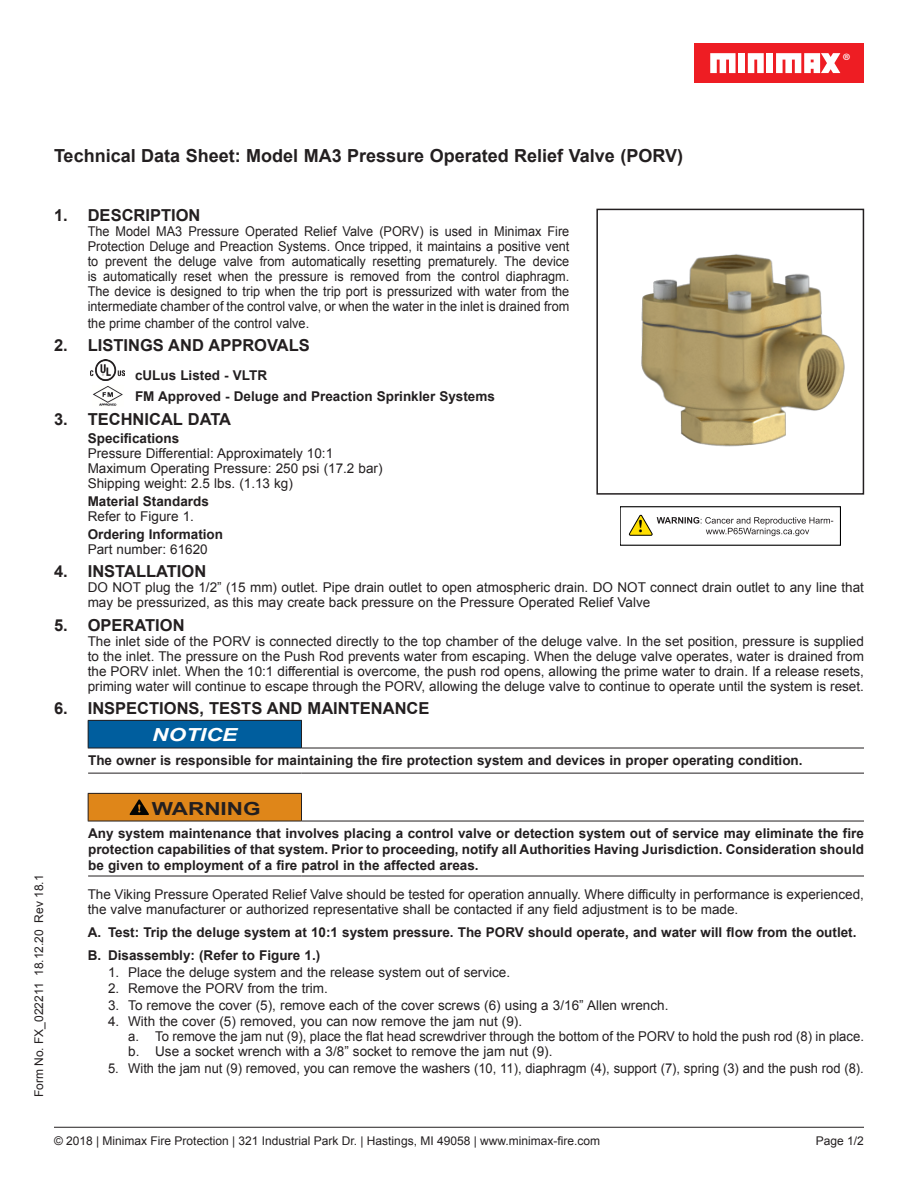
<style>
.page{position:relative;width:918px;height:1188px;background:#fff}
.page>*{position:absolute;margin:0;border:0;box-sizing:border-box;transform-origin:0 0}
.t1{font:19.65px "Myriad Pro";color:#fff}
.MX_Heading{font:700 18px "Arial";color:#231f20}
.MX_Heading-2{font:700 18px "Arial";color:#231f20;scale:1.25 1}
.t2{font:italic 700 18px "Arial";color:#fff;scale:1.25 1}
.t3{font:700 16.5px "Arial";color:#231f20}
.VK_body{font:13.5px/15px "Arial";color:#231f20}
.body{font:700 13.5px/16.2px "Arial";color:#231f20;text-align:justify}
.VK_body-2{font:13.5px/15px "Arial";color:#231f20;text-align:justify;scale:.94 1}
.VK_body-3{font:13.5px "Arial";color:#231f20;scale:.96 1}
.VK_listings{font:700 13.5px "Arial";color:#231f20}
.VK_Sub-heading_level{font:700 13.5px "Arial";color:#231f20}
.t4{font:12px "Arial";color:#231f20}
</style>
<div class="page">
<div style="left:694px;top:43px;width:170px;height:40px;background:#ee1d23"></div>
<div style="left:767px;top:53px;width:6px;height:20px;background:#fff"></div>
<svg style="left:748px;top:53px;width:16px;height:20px"></svg>
<div style="left:738px;top:53px;width:7px;height:20px;background:#fff"></div>
<svg style="left:710px;top:53px;width:26px;height:20px"></svg>
<svg style="left:776px;top:53px;width:64px;height:20px"></svg>
<hr style="left:54px;top:1127px;width:810px;height:1px;background:#231f20">
<div style="left:88px;top:720px;width:214px;height:28px;background:#005e9e"></div>
<hr style="left:88px;top:720px;width:214px;height:1px;background:#231f20">
<svg style="left:88px;top:721px;width:1px;height:27px"></svg>
<svg style="left:301px;top:721px;width:1px;height:27px"></svg>
<hr style="left:88px;top:748px;width:214px;height:1px;background:#231f20">
<hr style="left:302px;top:748px;width:562px;height:1px;background:#231f20">
<hr style="left:88px;top:773px;width:214px;height:1px;background:#231f20">
<hr style="left:302px;top:773px;width:562px;height:1px;background:#231f20">
<div style="left:88px;top:793px;width:214px;height:28px;background:#df8619"></div>
<hr style="left:88px;top:793px;width:214px;height:1px;background:#231f20">
<svg style="left:88px;top:794px;width:1px;height:27px"></svg>
<svg style="left:301px;top:794px;width:1px;height:27px"></svg>
<hr style="left:88px;top:821px;width:214px;height:1px;background:#231f20">
<hr style="left:302px;top:821px;width:562px;height:1px;background:#231f20">
<hr style="left:88px;top:876px;width:214px;height:1px;background:#231f20">
<hr style="left:302px;top:876px;width:562px;height:1px;background:#231f20">
<svg style="left:130px;top:799px;width:19px;height:16px"></svg>
<img style="left:641px;top:254px;width:204px;height:193px">
<div style="left:596px;top:209px;width:268px;height:286px;border:2px solid #231f20"></div>
<img style="left:90px;top:359px;width:35px;height:21px">
<img style="left:92px;top:386px;width:31px;height:20px">
<svg style="left:628px;top:514px;width:205px;height:22px"></svg>
<h1 class="t1" style="left:842px;top:48px;width:10px">®</h1>
<p class="MX_Heading" style="left:54px;top:143px;width:631px">Technical Data Sheet: Model MA3 Pressure Operated Relief Valve (PORV)</p>
<p class="t4" style="left:31px;top:1097px;width:224px;rotate:-90deg">Form No. FX_022211 18.12.20 Rev 18.1</p>
<p class="t3" style="left:54px;top:204px;width:148px">1. DESCRIPTION</p>
<p class="VK_body-2" style="left:88px;top:224px;width:514px">The Model MA3 Pressure Operated Relief Valve (PORV) is used in Minimax Fire Protection Deluge and Preaction Systems. Once tripped, it maintains a positive vent to prevent the deluge valve from automatically resetting prematurely. The device is automatically reset when the pressure is removed from the control diaphragm.<br>The device is designed to trip when the trip port is pressurized with water from the intermediate chamber of the control valve, or when the water in the inlet is drained from</p>
<p class="VK_body-2" style="left:88px;top:316px;width:237px">the prime chamber of the control valve.</p>
<p class="t3" style="left:54px;top:334px;width:257px">2. LISTINGS AND APPROVALS</p>
<p class="VK_listings" style="left:135px;top:366px;width:134px">cULus Listed - VLTR</p>
<p class="VK_listings" style="left:135px;top:388px;width:361px">FM Approved - Deluge and Preaction Sprinkler Systems</p>
<p class="t3" style="left:54px;top:408px;width:179px">3. TECHNICAL DATA</p>
<p class="VK_Sub-heading_level" style="left:88px;top:429px;width:93px">Specifications</p>
<p class="VK_body" style="left:88px;top:446px;width:247px">Pressure Differential: Approximately 10:1</p>
<p class="VK_body" style="left:88px;top:461px;width:296px">Maximum Operating Pressure: 250 psi (17.2 bar)</p>
<p class="VK_body" style="left:88px;top:476px;width:207px">Shipping weight: 2.5 lbs. (1.13 kg)</p>
<p class="VK_Sub-heading_level" style="left:88px;top:492px;width:123px">Material Standards</p>
<p class="VK_body" style="left:88px;top:509px;width:108px">Refer to Figure 1.</p>
<p class="VK_Sub-heading_level" style="left:88px;top:525px;width:137px">Ordering Information</p>
<p class="VK_body" style="left:88px;top:542px;width:122px">Part number: 61620</p>
<p class="t3" style="left:54px;top:561px;width:154px">4. INSTALLATION</p>
<p class="VK_body" style="left:88px;top:580px;width:778px">DO NOT plug the 1/2” (15 mm) outlet. Pipe drain outlet to open atmospheric drain. DO NOT connect drain outlet to any line that may be pressurized, as this may create back pressure on the Pressure Operated Relief Valve</p>
<p class="t3" style="left:54px;top:614px;width:132px">5. OPERATION</p>
<p class="VK_body" style="left:88px;top:634px;width:778px;text-align:justify">The inlet side of the PORV is connected directly to the top chamber of the deluge valve. In the set position, pressure is supplied to the inlet. The pressure on the Push Rod prevents water from escaping. When the deluge valve operates, water is drained from the PORV inlet. When the 10:1 differential is overcome, the push rod opens, allowing the prime water to drain. If a release resets, priming water will continue to escape through the PORV, allowing the deluge valve to continue to operate until the system is reset.</p>
<p class="t3" style="left:54px;top:697px;width:377px">6. INSPECTIONS, TESTS AND MAINTENANCE</p>
<p class="t2" style="left:152px;top:722px;width:70px">NOTICE</p>
<p class="body" style="left:88px;top:752px;width:716px">The owner is responsible for maintaining the fire protection system and devices in proper operating condition.</p>
<p class="MX_Heading-2" style="left:152px;top:797px;width:88px">WARNING</p>
<p class="body" style="left:88px;top:825px;width:777px">Any system maintenance that involves placing a control valve or detection system out of service may eliminate the fire protection capabilities of that system. Prior to proceeding, notify all Authorities Having Jurisdiction. Consideration should be given to employment of a fire patrol in the affected areas.</p>
<p class="VK_body" style="left:88px;top:887px;width:778px">The Viking Pressure Operated Relief Valve should be tested for operation annually. Where difficulty in performance is experienced, the valve manufacturer or authorized representative shall be contacted if any field adjustment is to be made.</p>
<p class="body" style="left:88px;top:925px;width:770px">A. Test: Trip the deluge system at 10:1 system pressure. The PORV should operate, and water will flow from the outlet.</p>
<p class="body" style="left:88px;top:948px;width:234px">B. Disassembly: (Refer to Figure 1.)</p>
<p class="VK_body" style="left:108px;top:965px;width:404px">1. Place the deluge system and the release system out of service.</p>
<p class="VK_body" style="left:108px;top:981px;width:221px">2. Remove the PORV from the trim.</p>
<p class="VK_body" style="left:108px;top:998px;width:562px">3. To remove the cover (5), remove each of the cover screws (6) using a 3/16” Allen wrench.</p>
<p class="VK_body" style="left:108px;top:1014px;width:416px">4. With the cover (5) removed, you can now remove the jam nut (9).</p>
<p class="VK_body" style="left:128px;top:1029px;width:737px">a. To remove the jam nut (9), place the flat head screwdriver through the bottom of the PORV to hold the push rod (8) in place.</p>
<p class="VK_body" style="left:128px;top:1044px;width:426px">b. Use a socket wrench with a 3/8” socket to remove the jam nut (9).</p>
<p class="VK_body-3" style="left:108px;top:1059px;width:789px">5. With the jam nut (9) removed, you can remove the washers (10, 11), diaphragm (4), support (7), spring (3) and the push rod (8).</p>
<p class="t4" style="left:54px;top:1133px;width:548px">© 2018 | Minimax Fire Protection | 321 Industrial Park Dr. | Hastings, MI 49058 | www.minimax-fire.com</p>
<p class="t4" style="left:816px;top:1133px;width:50px">Page 1/2</p>
</div>
